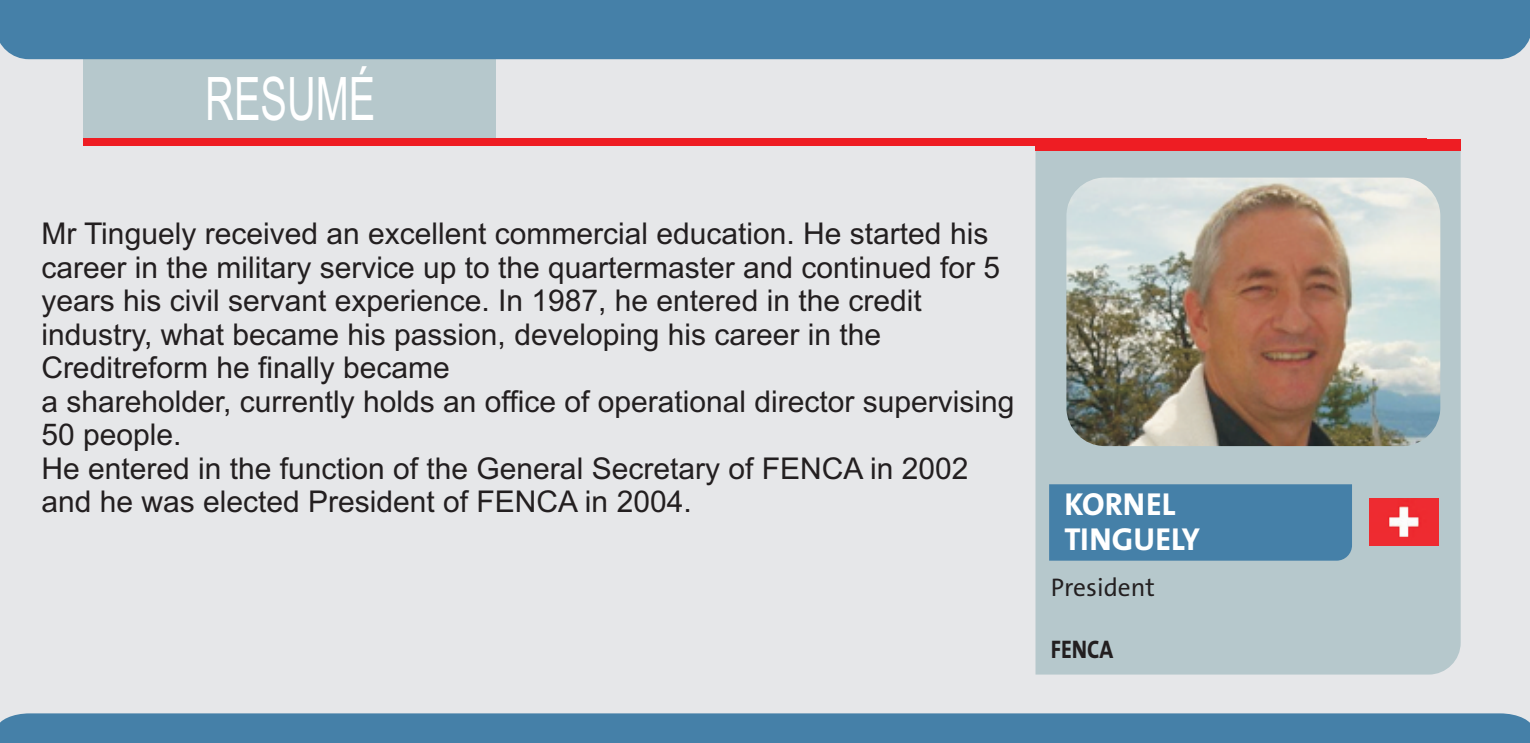
<style>
.page{position:relative;width:1530px;height:743px;background:#fff}
.page>*{position:absolute;margin:0;border:0;box-sizing:border-box;transform-origin:0 0}
.t1{font:60px "Arial";color:#fff;scale:.66 1}
.t2{font:700 32px/35.8px "The Sans TASA";color:#fff}
.t3{font:30px/33.5px "Arial";color:#231f20}
.t4{font:25.5px "The Sans TASA";color:#231f20}
.t5{font:700 25.5px "The Sans TASA";color:#231f20;scale:.86 1}
</style>
<div class="page">
<div style="left:0;top:0;width:1530px;height:730px;background:#e6e7e9"></div>
<div style="left:83px;top:35px;width:413px;height:107px;background:#b6c8cc"></div>
<div style="left:0;top:0;width:1530px;height:59px;background:#4580a8"></div>
<div style="left:0;top:713px;width:1530px;height:30px;background:#4580a8"></div>
<div style="left:83px;top:138px;width:1344px;height:7px;background:#ee1d23"></div>
<div style="left:1036px;top:145px;width:425px;height:529px;background:#b6c8cc"></div>
<div style="left:1049px;top:484px;width:303px;height:77px;background:#4580a8"></div>
<div style="left:1035px;top:139px;width:425px;height:12px;background:#ee1d23"></div>
<img style="left:1066px;top:178px;width:374px;height:268px;border-radius:38px">
<img style="left:1369px;top:498px;width:70px;height:47px">
<h1 class="t1" style="left:205px;top:76px;width:259px">RESUMÉ</h1>
<p class="t3" style="left:41px;top:219px;width:975px">Mr Tinguely received an excellent commercial education. He started his career in the military service up to the quartermaster and continued for 5 years his civil servant experience. In 1987, he entered in the credit industry, what became his passion, developing his career in the Creditreform he finally became<br>a shareholder, currently holds an office of operational director supervising 50 people.<br>He entered in the function of the General Secretary of FENCA in 2002 and he was elected President of FENCA in 2004.</p>
<p class="t2" style="left:1064px;top:489px;width:137px">KORNEL<br>TINGUELY</p>
<p class="t4" style="left:1051px;top:577px;width:106px">President</p>
<p class="t5" style="left:1051px;top:639px;width:74px">FENCA</p>
</div>
